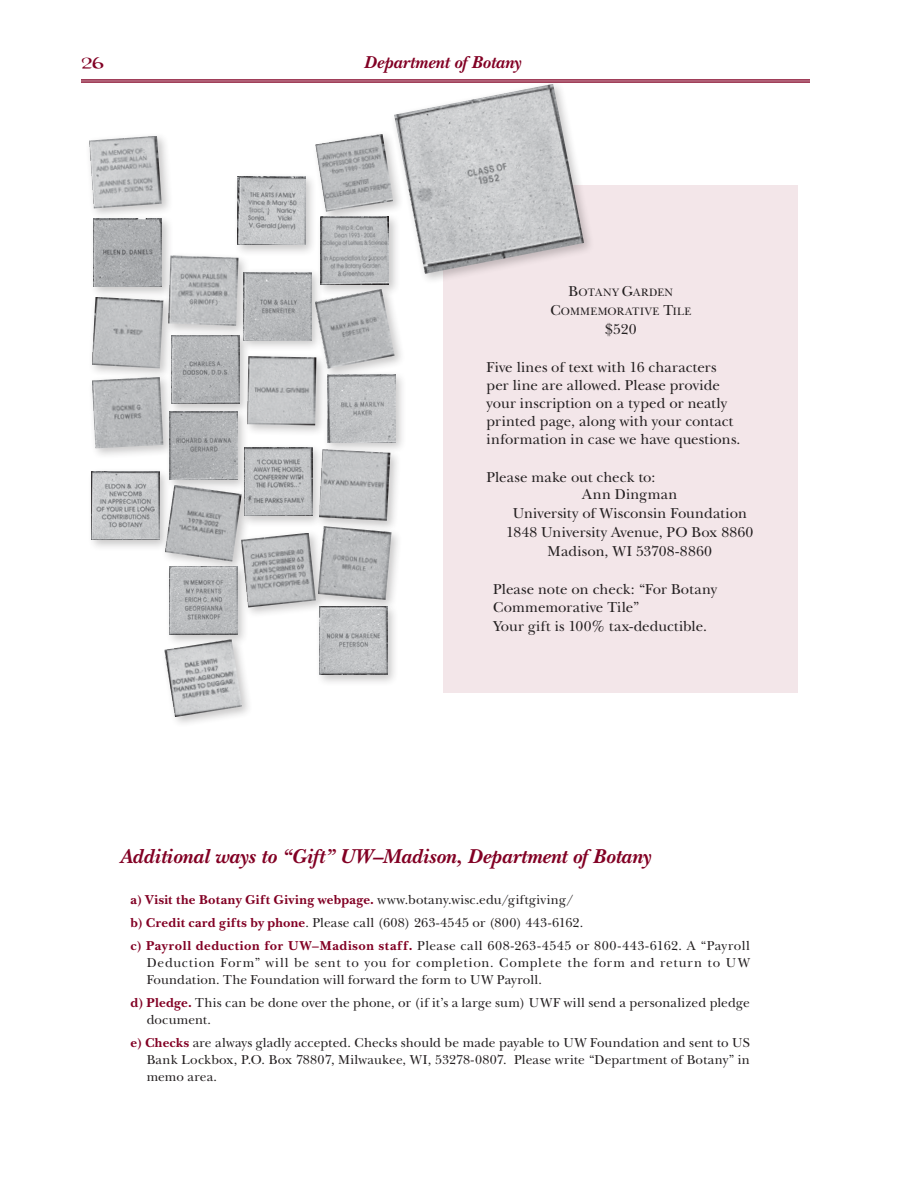
<style>
.page{position:relative;width:918px;height:1188px;background:#fff}
.page>*{position:absolute;margin:0;border:0;box-sizing:border-box;transform-origin:0 0}
.t1{font:italic 700 21px "New Baskerville";color:#820024}
.t2{font:italic 700 18px "New Baskerville";color:#820024}
.t3{font:15px/18px "New Baskerville";letter-spacing:.005em;color:#231f20}
.t4{font:15px "New Baskerville";color:#231f20}
.t5{font:15px "Swordsman Extended";color:#820024}
.t6{font:13.5px/17.2px "New Baskerville";letter-spacing:.02em;color:#231f20}
.t7{font:13.5px/17.2px "New Baskerville";letter-spacing:.04em;color:#231f20}
.t8{font:11.25px/19px "New Baskerville";letter-spacing:.025em;color:#231f20;text-align:center}
.s1{font-size:15px}
.s2{font-weight:700;color:#820024}
</style>
<div class="page">
<hr style="left:81px;top:79px;width:729px;height:1px;background:#820024">
<hr style="left:81px;top:81px;width:729px;height:1px;background:#820024">
<hr style="left:81px;top:82px;width:729px;height:1px;background:#820024">
<div style="left:443px;top:185px;width:355px;height:508px;background:#f3e6e9"></div>
<div style="left:85px;top:131px;width:88px;height:88px;background:#231f20;opacity:.25"></div>
<img style="left:89px;top:136px;width:73px;height:72px">
<div style="left:233px;top:172px;width:84px;height:84px;background:#231f20;opacity:.25"></div>
<img style="left:237px;top:176px;width:68px;height:69px">
<div style="left:311px;top:129px;width:93px;height:93px;background:#fff"></div>
<img style="left:315px;top:134px;width:75px;height:78px">
<div style="left:164px;top:251px;width:86px;height:86px;background:#231f20;opacity:.25"></div>
<img style="left:173px;top:255px;width:65px;height:71px">
<div style="left:316px;top:212px;width:84px;height:84px;background:#231f20;opacity:.25"></div>
<img style="left:321px;top:217px;width:68px;height:67px">
<div style="left:390px;top:79px;width:205px;height:206px;background:#231f20;opacity:.25"></div>
<img style="left:394px;top:84px;width:190px;height:190px">
<div style="left:89px;top:214px;width:84px;height:84px;background:#231f20;opacity:.25"></div>
<img style="left:94px;top:219px;width:68px;height:68px">
<div style="left:167px;top:331px;width:84px;height:84px;background:#231f20;opacity:.25"></div>
<img style="left:174px;top:335px;width:65px;height:68px">
<div style="left:239px;top:268px;width:84px;height:84px;background:#231f20;opacity:.25"></div>
<img style="left:243px;top:272px;width:68px;height:68px">
<div style="left:310px;top:284px;width:95px;height:96px;background:#231f20;opacity:.25"></div>
<img style="left:315px;top:289px;width:80px;height:80px">
<div style="left:314px;top:445px;width:87px;height:87px;background:#231f20;opacity:.25"></div>
<img style="left:324px;top:454px;width:66px;height:67px">
<div style="left:87px;top:372px;width:87px;height:87px;background:#231f20;opacity:.25"></div>
<img style="left:92px;top:379px;width:71px;height:69px">
<div style="left:87px;top:292px;width:87px;height:87px;background:#231f20;opacity:.25"></div>
<img style="left:92px;top:297px;width:71px;height:71px">
<div style="left:165px;top:407px;width:84px;height:84px;background:#231f20;opacity:.25"></div>
<img style="left:169px;top:412px;width:68px;height:68px">
<div style="left:243px;top:352px;width:85px;height:85px;background:#231f20;opacity:.25"></div>
<img style="left:247px;top:356px;width:69px;height:69px">
<div style="left:323px;top:370px;width:84px;height:84px;background:#231f20;opacity:.25"></div>
<img style="left:327px;top:374px;width:68px;height:68px">
<div style="left:160px;top:480px;width:93px;height:93px;background:#231f20;opacity:.25"></div>
<img style="left:165px;top:485px;width:77px;height:77px">
<div style="left:313px;top:522px;width:89px;height:89px;background:#231f20;opacity:.25"></div>
<img style="left:318px;top:526px;width:74px;height:74px">
<div style="left:87px;top:467px;width:84px;height:84px;background:#231f20;opacity:.25"></div>
<img style="left:91px;top:471px;width:68px;height:69px">
<div style="left:240px;top:443px;width:84px;height:84px;background:#231f20;opacity:.25"></div>
<img style="left:244px;top:447px;width:68px;height:68px">
<div style="left:315px;top:602px;width:84px;height:84px;background:#231f20;opacity:.25"></div>
<img style="left:319px;top:606px;width:68px;height:69px">
<div style="left:237px;top:528px;width:90px;height:90px;background:#231f20;opacity:.25"></div>
<img style="left:241px;top:533px;width:75px;height:75px">
<div style="left:160px;top:635px;width:93px;height:93px;background:#231f20;opacity:.25"></div>
<img style="left:164px;top:639px;width:78px;height:78px">
<div style="left:165px;top:562px;width:84px;height:84px;background:#231f20;opacity:.25"></div>
<img style="left:169px;top:567px;width:68px;height:68px">
<p class="t5" style="left:81px;top:56px;width:23px">26</p>
<h2 class="t2" style="left:364px;top:51px;width:159px">Department of Botany</h2>
<p class="t8" style="left:550px;top:283px;width:142px"><span class="s1">B</span>OTANY <span class="s1">G</span>ARDEN<br><span class="s1">C</span>OMMEMORATIVE <span class="s1">T</span>ILE</p>
<p class="t4" style="left:605px;top:320px;width:33px">$520</p>
<p class="t3" style="left:487px;top:358px;width:255px">Five lines of text with 16 characters per line are allowed. Please provide your inscription on a typed or neatly printed page, along with your contact information in case we have questions.</p>
<p class="t3" style="left:582px;top:469px;width:97px;line-height:16.4px;text-indent:-96px">Please make out check to:<br>Ann Dingman</p>
<p class="t3" style="left:506px;top:503px;width:249px;line-height:19px;text-align:center">University of Wisconsin Foundation<br>1848 University Avenue, PO Box 8860<br>Madison, WI 53708-8860</p>
<p class="t3" style="left:493px;top:580px;width:225px;line-height:18.6px">Please note on check: “For Botany<br>Commemorative Tile”<br>Your gift is 100% tax-deductible.</p>
<h1 class="t1" style="left:120px;top:843px;width:533px">Additional ways to “Gift” UW–Madison, Department of Botany</h1>
<p class="t6" style="left:130px;top:889px;width:621px;line-height:22.6px"><span class="s2">a) Visit the Botany Gift Giving webpage.</span> www.botany.wisc.edu/giftgiving/<br><span class="s2">b) Credit card gifts by phone</span>. Please call (608) 263-4545 or (800) 443-6162.<br><span class="s2">c) Payroll deduction for UW–Madison staff.</span> Please call 608-263-4545 or 800-443-6162. A “Payroll</p>
<p class="t7" style="left:147px;top:954px;width:605px">Deduction Form” will be sent to you for completion. Complete the form and return to UW<br>Foundation. The Foundation will forward the form to UW Payroll.</p>
<p class="t6" style="left:147px;top:994px;width:605px;text-indent:-16px"><span class="s2">d) Pledge.</span> This can be done over the phone, or (if it’s a large sum) UWF will send a personalized pledge document.</p>
<p class="t6" style="left:147px;top:1034px;width:605px;text-align:justify;text-indent:-16px"><span class="s2">e) Checks</span> are always gladly accepted. Checks should be made payable to UW Foundation and sent to US Bank Lockbox, P.O. Box 78807, Milwaukee, WI, 53278-0807. Please write “Department of Botany” in memo area.</p>
</div>
